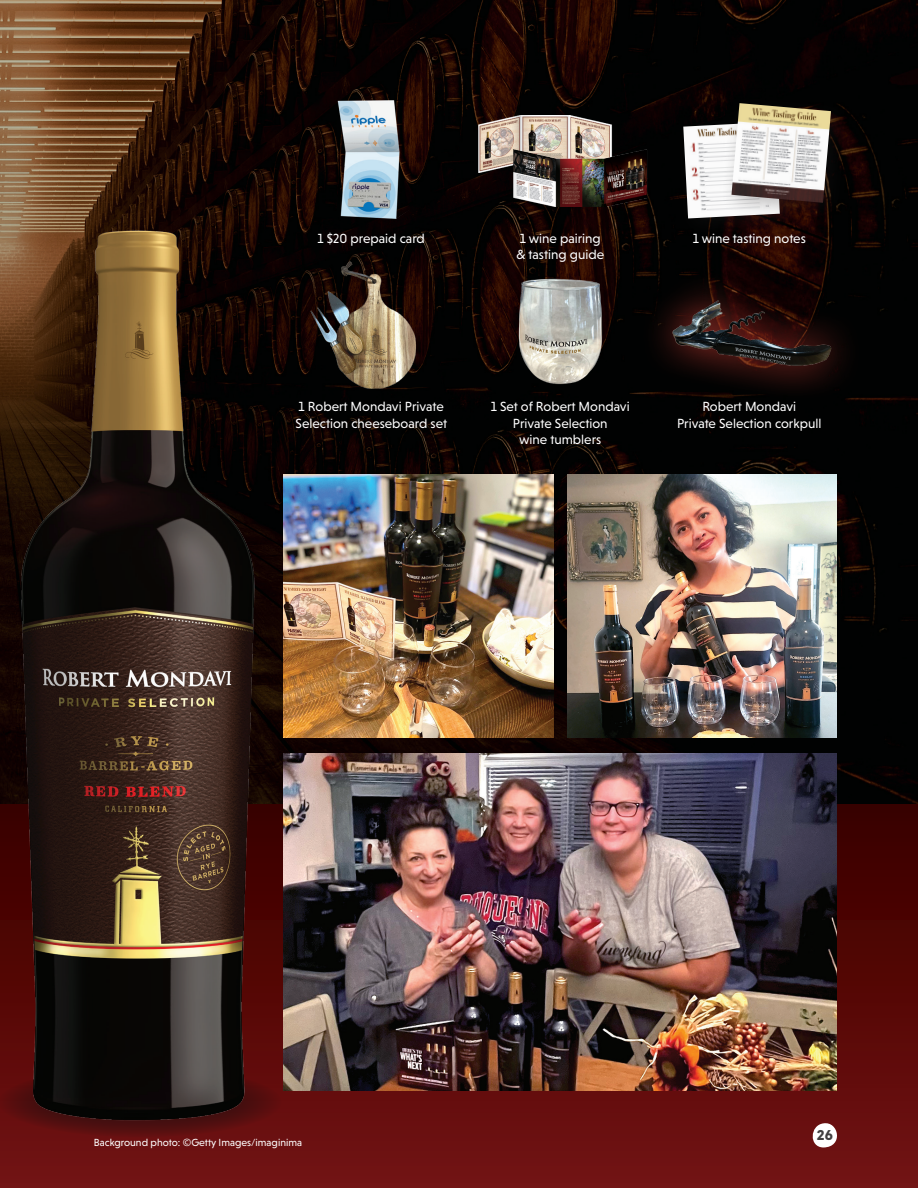
<style>
.page{position:relative;width:918px;height:1188px;background:#fff}
.page>*{position:absolute;margin:0;border:0;box-sizing:border-box;transform-origin:0 0}
.t1{font:13.5px/16.2px "Niveau Grotesk";color:#fff}
.t2{font:700 13.5px "New Order";color:#424041}
.t3{font:10.5px "Niveau Grotesk";color:#fff}
</style>
<div class="page">
<img style="left:0;top:0;width:918px;height:805px">
<div style="left:0;top:805px;width:918px;height:383px;background:linear-gradient(to bottom,#380000,#731212)"></div>
<div style="left:0;top:1067px;width:282px;height:70px;background:#620e0e"></div>
<img style="left:8px;top:220px;width:256px;height:917px">
<img style="left:284px;top:753px;width:553px;height:338px">
<img style="left:284px;top:474px;width:270px;height:263px">
<img style="left:567px;top:474px;width:270px;height:263px">
<img style="left:324px;top:94px;width:96px;height:129px">
<img style="left:308px;top:259px;width:117px;height:138px">
<img style="left:494px;top:262px;width:131px;height:138px">
<div style="left:639px;top:268px;width:226px;height:134px;background:#ef483c;opacity:.75"></div>
<img style="left:666px;top:292px;width:175px;height:95px">
<div style="left:672px;top:111px;width:130px;height:129px;background:#231f20;opacity:.3"></div>
<img style="left:683px;top:122px;width:38px;height:96px">
<div style="left:721px;top:93px;width:131px;height:131px;background:#231f20;opacity:.3"></div>
<img style="left:731px;top:103px;width:100px;height:100px">
<img style="left:467px;top:115px;width:155px;height:58px">
<img style="left:502px;top:149px;width:156px;height:58px">
<svg style="left:809px;top:1121px;width:35px;height:27px"></svg>
<p class="t1" style="left:318px;top:230px;width:109px">1 $20 prepaid card</p>
<p class="t1" style="left:516px;top:230px;width:89px">1 wine pairing &amp; tasting guide</p>
<p class="t1" style="left:693px;top:230px;width:115px">1 wine tasting notes</p>
<p class="t1" style="left:296px;top:399px;width:153px">1 Robert Mondavi Private<br>Selection cheeseboard set</p>
<p class="t1" style="left:491px;top:399px;width:141px;text-align:center">1 Set of Robert Mondavi<br>Private Selection<br>wine tumblers</p>
<p class="t1" style="left:677px;top:399px;width:146px;text-align:center">Robert Mondavi<br>Private Selection corkpull</p>
<p class="t3" style="left:94px;top:1137px;width:210px">Background photo: ©Getty Images/imaginima</p>
<p class="t2" style="left:817px;top:1126px;width:17px">26</p>
</div>
